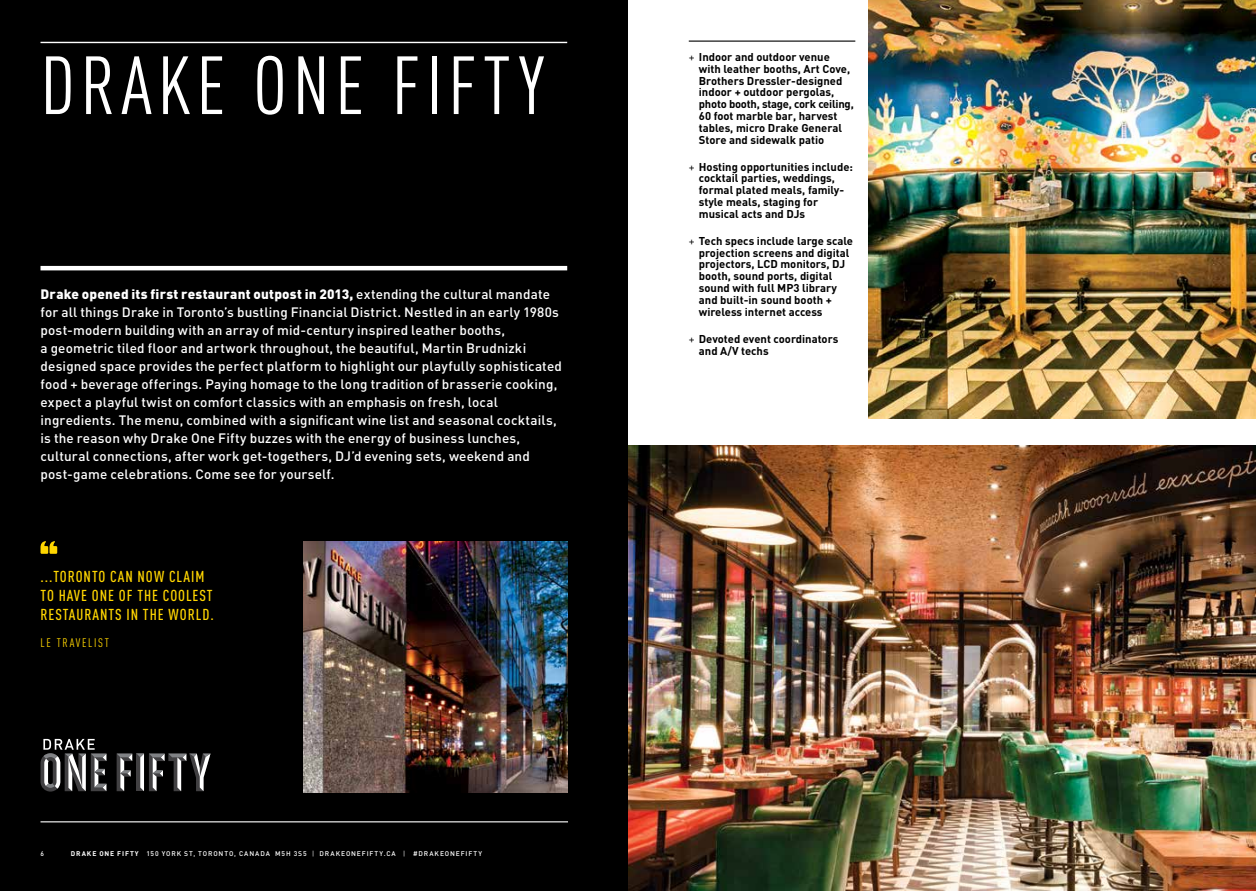
<style>
.page{position:relative;width:1256px;height:891px;background:#fff}
.page>*{position:absolute;margin:0;border:0;box-sizing:border-box;transform-origin:0 0}
.t1{font:81px "DIN Cond";letter-spacing:.07em;color:#fff}
.t2{font:500 15.62px/18.8px "DIN Cond";letter-spacing:.06em;color:#ffd600}
.t3{font:500 13.5px/18px "DIN";letter-spacing:.015em;color:#fff}
.t4{font:12.25px "DIN Cond";letter-spacing:.14em;color:#ffd600}
.t5{font:700 11.25px/11.8px "DIN";color:#000}
.t6{font:500 6.75px "DIN";letter-spacing:.13em;color:#fff}
.s1{font-weight:400}
.s2{font-weight:900}
.s3{font-weight:700}
</style>
<div class="page">
<div style="left:0;top:0;width:628px;height:891px;background:#000"></div>
<hr style="left:41px;top:821px;width:527px;height:1px;background:#fff">
<hr style="left:41px;top:42px;width:526px;height:1px;background:#fff">
<hr style="left:41px;top:266px;width:526px;height:4px;background:#fff">
<img style="left:868px;top:0;width:388px;height:418px">
<img style="left:628px;top:446px;width:628px;height:445px">
<hr style="left:688px;top:41px;width:167px;height:1px;background:#000">
<img style="left:304px;top:541px;width:263px;height:251px">
<svg style="left:117px;top:754px;width:94px;height:37px"></svg>
<svg style="left:41px;top:739px;width:65px;height:53px"></svg>
<svg style="left:40px;top:541px;width:17px;height:13px"></svg>
<h1 class="t1" style="left:41px;top:38px;width:505px">DRAKE ONE FIFTY</h1>
<p class="t5" style="left:699px;top:50px;width:156px;text-indent:-10px"><span class="s1">+</span> Indoor and outdoor venue with leather booths, Art Cove,<br>Brothers Dressler-designed indoor + outdoor pergolas, photo booth, stage, cork ceiling,<br>60 foot marble bar, harvest tables, micro Drake General<br>Store and sidewalk patio</p>
<p class="t5" style="left:699px;top:160px;width:156px;text-indent:-10px"><span class="s1">+</span> Hosting opportunities include: cocktail parties, weddings, formal plated meals, family&shy;style meals, staging for musical acts and DJs</p>
<p class="t5" style="left:699px;top:234px;width:156px;text-indent:-10px"><span class="s1">+</span> Tech specs include large scale projection screens and digital projectors, LCD monitors, DJ booth, sound ports, digital sound with full MP3 library and built-in sound booth + wireless internet access</p>
<p class="t5" style="left:699px;top:332px;width:141px;text-indent:-10px"><span class="s1">+</span> Devoted event coordinators and A/V techs</p>
<p class="t3" style="left:41px;top:284px;width:523px"><span class="s2">Drake opened its first restaurant outpost in 2013,</span> extending the cultural mandate for all things Drake in Toronto’s bustling Financial District. Nestled in an early 1980s post-modern building with an array of mid-century inspired leather booths,<br>a geometric tiled floor and artwork throughout, the beautiful, Martin Brudnizki designed space provides the perfect platform to highlight our playfully sophisticated food + beverage offerings. Paying homage to the long tradition of brasserie cooking, expect a playful twist on comfort classics with an emphasis on fresh, local ingredients. The menu, combined with a significant wine list and seasonal cocktails, is the reason why Drake One Fifty buzzes with the energy of business lunches, cultural connections, after work get-togethers, DJ’d evening sets, weekend and post-game celebrations. Come see for yourself.</p>
<p class="t2" style="left:41px;top:567px;width:175px">...TORONTO CAN NOW CLAIM<br>TO HAVE ONE OF THE COOLEST<br>RESTAURANTS IN THE WORLD.</p>
<p class="t4" style="left:41px;top:635px;width:70px">LE TRAVELIST</p>
<p class="t6" style="left:41px;top:850px;width:5px">6</p>
<p class="t6" style="left:71px;top:850px;width:413px"><span class="s3">DRAKE ONE FIFTY</span> 150 YORK ST, TORONTO, CANADA M5H 3S5 <span class="s1">|</span> DRAKEONEFIFTY.CA <span class="s1">|</span> #DRAKEONEFIFTY</p>
</div>
